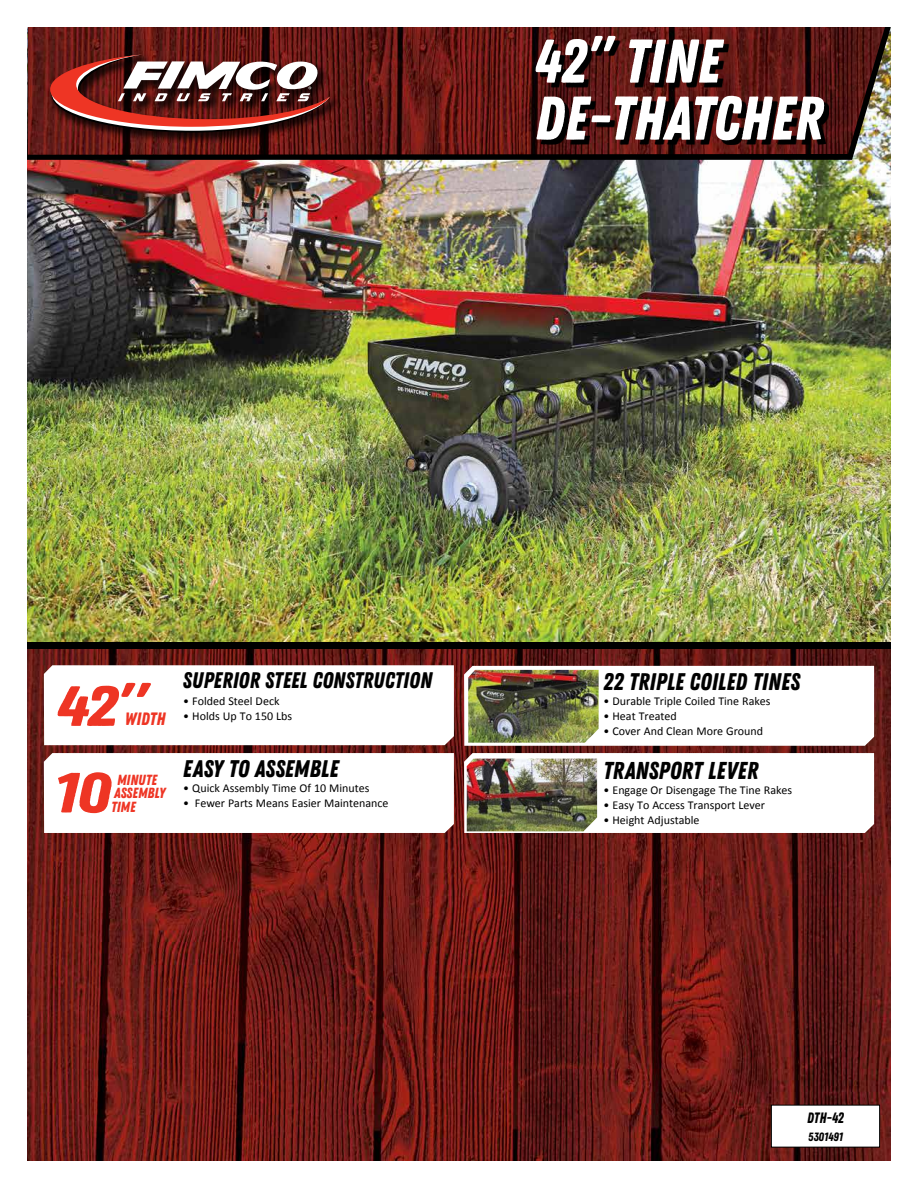
<style>
.page{position:relative;width:918px;height:1188px;background:#fff}
.page>*{position:absolute;margin:0;border:0;box-sizing:border-box;transform-origin:0 0}
.t1{font:61.5px/57px "Zing Rust Demo Base";color:#fff}
.t2{font:56.55px "Zing Rust Demo Base";color:#ee3524;scale:1.32 1}
.t3{font:24.45px "Zing Rust Demo Base";color:#000}
.t4{font:24px "Zing Rust Demo Base";color:#000}
.t5{font:22.5px "Zing Rust Demo Base";color:#000}
.t6{font:17.85px "Zing Rust Demo Base";color:#ee3524}
.t7{font:15px "Zing Rust Demo Base";color:#000;scale:.94 1}
.t8{font:14.7px/13.5px "Zing Rust Demo Base";color:#ee3524}
.t9{font:12px "Calibri";color:#000}
.t10{font:12px "Zing Rust Demo Base";letter-spacing:-.005em;color:#000}
</style>
<div class="page">
<img style="left:27px;top:160px;width:864px;height:482px">
<img style="left:27px;top:649px;width:864px;height:512px">
<img style="left:27px;top:27px;width:864px;height:133px">
<img style="left:28px;top:27px;width:857px;height:128px">
<div style="left:47px;top:52px;width:296px;height:93px;background:#000;opacity:.75"></div>
<svg style="left:50px;top:54px;width:280px;height:78px"></svg>
<svg style="left:540px;top:40px;width:289px;height:105px;background:#3a0e0c"></svg>
<div style="left:771px;top:1105px;width:109px;height:42px;background:#fff"></div>
<svg style="left:27px;top:665px;width:864px;height:81px"></svg>
<svg style="left:27px;top:753px;width:864px;height:80px"></svg>
<h1 class="t1" style="left:535px;top:33px;width:290px">42” TINE<br>DE-THATCHER</h1>
<h2 class="t2" style="left:56px;top:673px;width:68px">42”</h2>
<h3 class="t6" style="left:125px;top:709px;width:42px">WIDTH</h3>
<h2 class="t2" style="left:53px;top:760px;width:45px">10</h2>
<p class="t8" style="left:111px;top:773px;width:56px;text-indent:6px">MINUTE<br>ASSEMBLY<br>TIME</p>
<h3 class="t5" style="left:183px;top:667px;width:251px">SUPERIOR STEEL CONSTRUCTION</h3>
<p class="t9" style="left:183px;top:693px;width:98px">• Folded Steel Deck</p>
<p class="t9" style="left:183px;top:708px;width:110px">• Holds Up To 150 Lbs</p>
<h3 class="t4" style="left:183px;top:755px;width:157px">EASY TO ASSEMBLE</h3>
<p class="t9" style="left:183px;top:781px;width:188px">• Quick Assembly Time Of 10 Minutes</p>
<p class="t9" style="left:183px;top:796px;width:207px">• Fewer Parts Means Easier Maintenance</p>
<h3 class="t4" style="left:603px;top:668px;width:198px">22 TRIPLE COILED TINES</h3>
<p class="t9" style="left:604px;top:694px;width:169px">• Durable Triple Coiled Tine Rakes</p>
<p class="t9" style="left:604px;top:709px;width:75px">• Heat Treated</p>
<p class="t9" style="left:604px;top:724px;width:161px">• Cover And Clean More Ground</p>
<h3 class="t3" style="left:603px;top:756px;width:157px">TRANSPORT LEVER</h3>
<p class="t9" style="left:604px;top:783px;width:190px">• Engage Or Disengage The Tine Rakes</p>
<p class="t9" style="left:604px;top:798px;width:163px">• Easy To Access Transport Lever</p>
<p class="t9" style="left:604px;top:813px;width:98px">• Height Adjustable</p>
<p class="t7" style="left:807px;top:1109px;width:40px">DTH-42</p>
<p class="t10" style="left:808px;top:1130px;width:36px">5301491</p>
</div>
